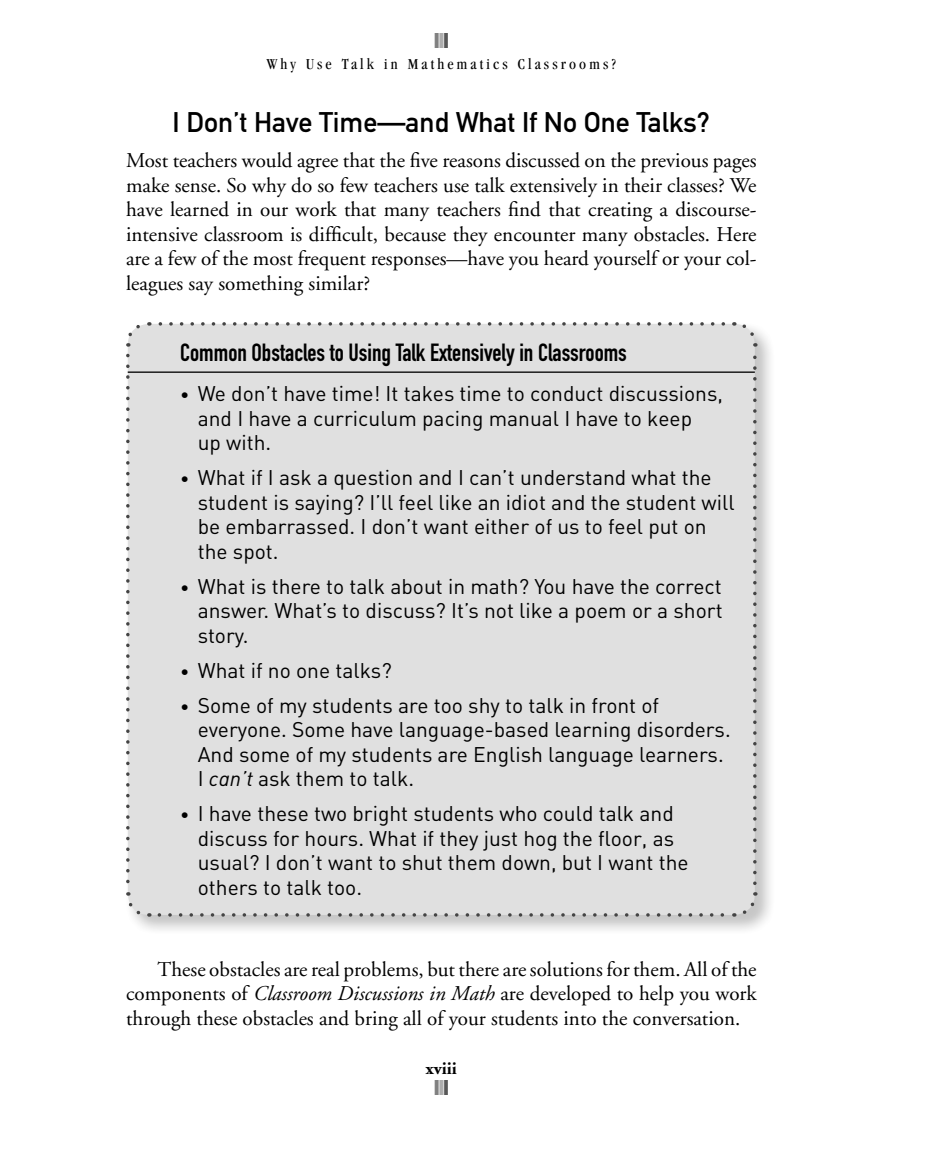
<style>
.page{position:relative;width:930px;height:1166px;background:#fff}
.page>*{position:absolute;margin:0;border:0;box-sizing:border-box;transform-origin:0 0}
.t1{font:28px "DIN Mittelschrift Std";color:#000}
.t2{font:24.5px "DIN Engschrift Std";color:#000}
.t3{font:21px/24.5px "DIN Regular Alternate";color:#000}
.t4{font:21px/24.5px "Adobe Garamond";color:#000;text-align:justify}
.t5{font:21px "Impact";color:#808080}
.t6{font:700 17.5px "Adobe Garamond";color:#000}
.t7{font:condensed 15.75px "Garamond";letter-spacing:.2em;color:#000}
.s1{color:#adadad}
.s2{color:#585858}
.s3{font-size:17.5px}
.s4{font-family:"DIN Regular Italic Alt"}
.s5{font-style:italic}
</style>
<div class="page">
<img style="left:126px;top:322px;width:644px;height:608px">
<div style="left:128px;top:324px;width:626px;height:591px;background:#e0e0e0;border-radius:21px"></div>
<svg style="left:126px;top:322px;width:17px;height:24px"></svg>
<svg style="left:126px;top:355px;width:24px;height:563px"></svg>
<svg style="left:159px;top:892px;width:599px;height:25px"></svg>
<svg style="left:733px;top:322px;width:23px;height:561px"></svg>
<svg style="left:149px;top:322px;width:574px;height:4px"></svg>
<hr style="left:128px;top:371px;width:626px;height:2px;background:#000">
<p class="t5" style="left:434px;top:33px;width:15px">I<span class="s1">I</span><span class="s2">I</span></p>
<p class="t7" style="left:267px;top:58px;width:350px">Why Use Talk in Mathematics Classrooms?</p>
<h1 class="t1" style="left:173px;top:112px;width:538px">I Don’t Have Time—and What If No One Talks?</h1>
<p class="t4" style="left:126px;top:150px;width:632px">Most teachers would agree that the five reasons discussed on the previous pages make sense. So why do so few teachers use talk extensively in their classes? We have learned in our work that many teachers find that creating a discourse&shy;intensive classroom is difficult, because they encounter many obstacles. Here are a few of the most frequent responses—have you heard yourself or your col&shy;leagues say something similar?</p>
<p class="t2" style="left:180px;top:343px;width:448px">Common Obstacles to Using Talk Extensively in Classrooms</p>
<p class="t3" style="left:198px;top:384px;width:526px;text-indent:-17px"><span class="s3">•</span> We don’t have time! It takes time to conduct discussions, and I have a curriculum pacing manual I have to keep<br>up with.</p>
<p class="t3" style="left:198px;top:468px;width:538px;text-indent:-17px"><span class="s3">•</span> What if I ask a question and I can’t understand what the student is saying? I’ll feel like an idiot and the student will be embarrassed. I don’t want either of us to feel put on the spot.</p>
<p class="t3" style="left:198px;top:576px;width:526px;text-align:justify;text-indent:-17px"><span class="s3">•</span> What is there to talk about in math? You have the correct answer. What’s to discuss? It’s not like a poem or a short story.</p>
<p class="t3" style="left:180px;top:660px;width:213px"><span class="s3">•</span> What if no one talks?</p>
<p class="t3" style="left:198px;top:695px;width:534px;text-indent:-17px"><span class="s3">•</span> Some of my students are too shy to talk in front of everyone. Some have language-based learning disorders.<br>And some of my students are English language learners.<br>I <span class="s4">can’t</span> ask them to talk.</p>
<p class="t3" style="left:198px;top:804px;width:492px;text-indent:-17px"><span class="s3">•</span> I have these two bright students who could talk and discuss for hours. What if they just hog the floor, as usual? I don’t want to shut them down, but I want the others to talk too.</p>
<p class="t4" style="left:126px;top:958px;width:631px;text-indent:32px">These obstacles are real problems, but there are solutions for them. All of the components of <span class="s5">Classroom Discussions in Math</span> are developed to help you work through these obstacles and bring all of your students into the conversation.</p>
<p class="t6" style="left:425px;top:1061px;width:33px">xviii</p>
<p class="t5" style="left:434px;top:1080px;width:15px">I<span class="s1">I</span><span class="s2">I</span></p>
</div>
